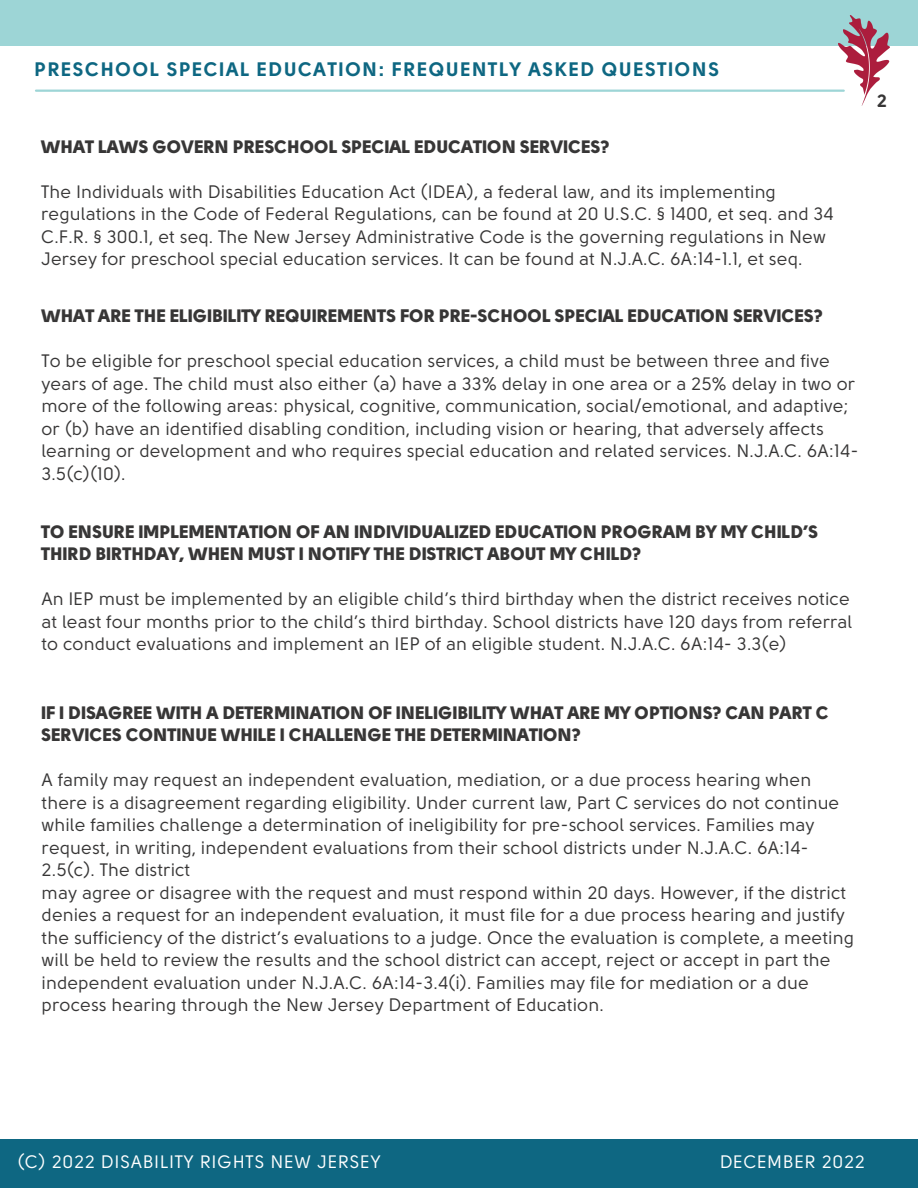
<style>
.page{position:relative;width:918px;height:1188px;background:#fff}
.page>*{position:absolute;margin:0;border:0;box-sizing:border-box;transform-origin:0 0}
.t1{font:700 19.5px "Solomon Sans";letter-spacing:.07em;color:#0e6782}
.t2{font:18px/22.5px "Solomon Sans";color:#373636}
.t3{font:900 18px/22.5px "Solomon Sans";color:#373636}
.t4{font:18px "Solomon Sans";letter-spacing:.03em;color:#fff}
.t5{font:700 18px "Solomon Sans";color:#373636}
</style>
<div class="page">
<hr style="left:36px;top:90px;width:808px;height:2px;background:#9dd5d6">
<div style="left:0;top:0;width:918px;height:45px;background:#9dd5d6"></div>
<div style="left:0;top:1140px;width:918px;height:48px;background:#0e6782"></div>
<img style="left:839px;top:15px;width:50px;height:90px">
<p class="t1" style="left:35px;top:61px;width:686px">PRESCHOOL SPECIAL EDUCATION: FREQUENTLY ASKED QUESTIONS</p>
<p class="t3" style="left:41px;top:136px;width:570px">WHAT LAWS GOVERN PRESCHOOL SPECIAL EDUCATION SERVICES?</p>
<p class="t2" style="left:41px;top:181px;width:794px">The Individuals with Disabilities Education Act (IDEA), a federal law, and its implementing regulations in the Code of Federal Regulations, can be found at 20 U.S.C. § 1400, et seq. and 34<br>C.F.R. § 300.1, et seq. The New Jersey Administrative Code is the governing regulations in New Jersey for preschool special education services. It can be found at N.J.A.C. 6A:14-1.1, et seq.</p>
<p class="t3" style="left:41px;top:306px;width:783px">WHAT ARE THE ELIGIBILITY REQUIREMENTS FOR PRE-SCHOOL SPECIAL EDUCATION SERVICES?</p>
<p class="t2" style="left:41px;top:351px;width:819px">To be eligible for preschool special education services, a child must be between three and five years of age. The child must also either (a) have a 33% delay in one area or a 25% delay in two or more of the following areas: physical, cognitive, communication, social/emotional, and adaptive; or (b) have an identified disabling condition, including vision or hearing, that adversely affects learning or development and who requires special education and related services. N.J.A.C. 6A:14- 3.5(c)(10).</p>
<p class="t3" style="left:41px;top:521px;width:778px">TO ENSURE IMPLEMENTATION OF AN INDIVIDUALIZED EDUCATION PROGRAM BY MY CHILD’S<br>THIRD BIRTHDAY, WHEN MUST I NOTIFY THE DISTRICT ABOUT MY CHILD?</p>
<p class="t2" style="left:41px;top:589px;width:813px">An IEP must be implemented by an eligible child’s third birthday when the district receives notice at least four months prior to the child’s third birthday. School districts have 120 days from referral to conduct evaluations and implement an IEP of an eligible student. N.J.A.C. 6A:14- 3.3(e)</p>
<p class="t3" style="left:42px;top:702px;width:789px">IF I DISAGREE WITH A DETERMINATION OF INELIGIBILITY WHAT ARE MY OPTIONS? CAN PART C<br>SERVICES CONTINUE WHILE I CHALLENGE THE DETERMINATION?</p>
<p class="t2" style="left:42px;top:769px;width:814px">A family may request an independent evaluation, mediation, or a due process hearing when there is a disagreement regarding eligibility. Under current law, Part C services do not continue while families challenge a determination of ineligibility for pre-school services. Families may request, in writing, independent evaluations from their school districts under N.J.A.C. 6A:14- 2.5(c). The district<br>may agree or disagree with the request and must respond within 20 days. However, if the district denies a request for an independent evaluation, it must file for a due process hearing and justify the sufficiency of the district’s evaluations to a judge. Once the evaluation is complete, a meeting will be held to review the results and the school district can accept, reject or accept in part the independent evaluation under N.J.A.C. 6A:14-3.4(i). Families may file for mediation or a due process hearing through the New Jersey Department of Education.</p>
<p class="t5" style="left:877px;top:92px;width:12px">2</p>
<p class="t4" style="left:17px;top:1154px;width:365px">(C) 2022 DISABILITY RIGHTS NEW JERSEY</p>
<p class="t4" style="left:720px;top:1154px;width:147px">DECEMBER 2022</p>
</div>
